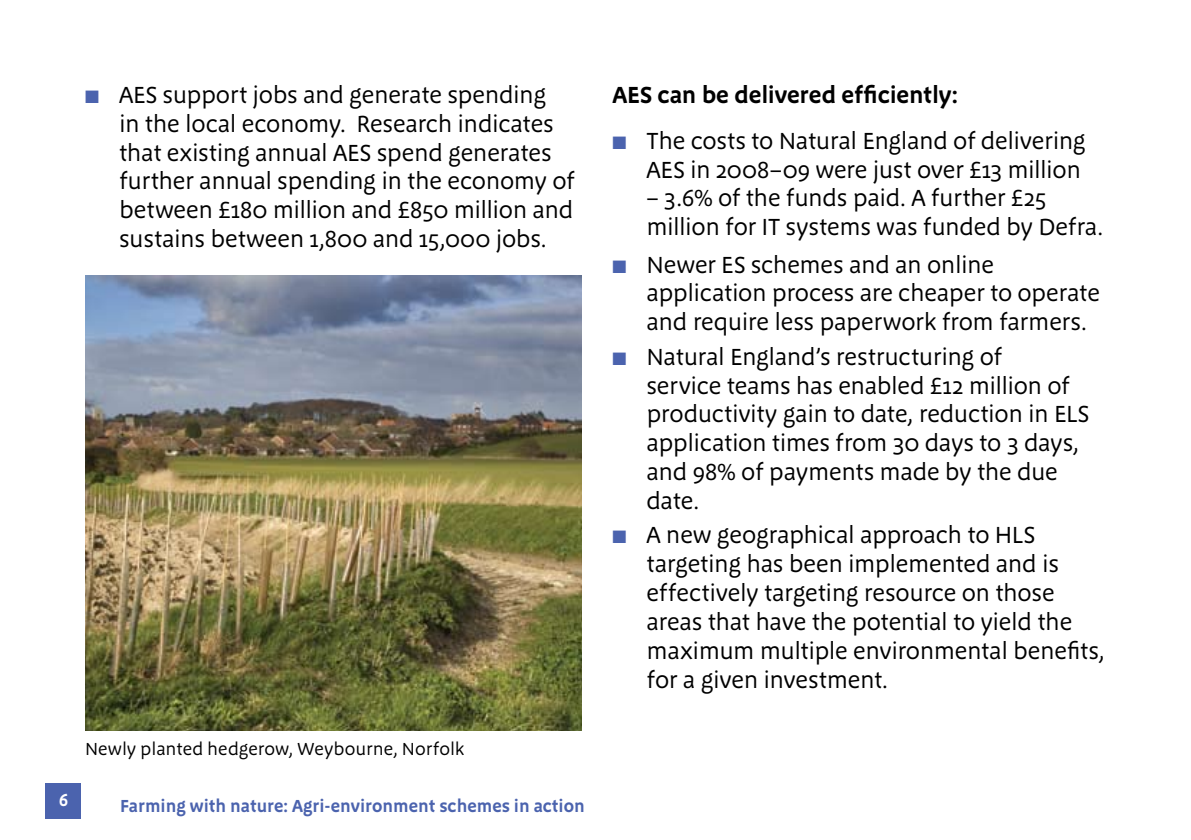
<style>
.page{position:relative;width:1191px;height:840px;background:#fff}
.page>*{position:absolute;margin:0;border:0;box-sizing:border-box;transform-origin:0 0}
.Bullet_list__LAST_bu{font:24px/28.8px "Megano";letter-spacing:-.015em;color:#000}
.Bullet_list{font:24px/28.8px "Megano";letter-spacing:-.015em;color:#000}
.Bullet_list__FIRST_b{font:24px/28.8px "Megano";letter-spacing:-.015em;color:#000;text-align:right}
.BODY_COPY__BLACK{font:600 24px "Megano";letter-spacing:-.01em;color:#000}
.t1{font:600 18px "Megano";color:#4b63ae}
.t2{font:18px "Megano";color:#000}
.t3{font:600 18px "Megano LF";color:#fff}
.s1{color:#4b63ae}
</style>
<div class="page">
<div style="left:45px;top:782px;width:36px;height:36px;background:#4b63ae"></div>
<img style="left:85px;top:275px;width:496px;height:454px">
<p class="Bullet_list__LAST_bu" style="left:119px;top:80px;width:457px;text-indent:-34px"><span class="s1">■</span> AES support jobs and generate spending<br>in the local economy. Research indicates that existing annual AES spend generates further annual spending in the economy of between £180 million and £850 million and sustains between 1,800 and 15,000 jobs.</p>
<p class="BODY_COPY__BLACK" style="left:612px;top:81px;width:347px">AES can be delivered efficiently:</p>
<p class="Bullet_list__FIRST_b" style="left:612px;top:126px;width:475px"><span class="s1">■</span> The costs to Natural England of delivering<br>AES in 2008–09 were just over £13 million</p>
<p class="Bullet_list__FIRST_b" style="left:646px;top:184px;width:458px;text-align:left">– 3.6% of the funds paid. A further £25 million for IT systems was funded by Defra.</p>
<p class="Bullet_list" style="left:646px;top:250px;width:455px;text-indent:-34px"><span class="s1">■</span> Newer ES schemes and an online application process are cheaper to operate and require less paperwork from farmers.</p>
<p class="Bullet_list" style="left:646px;top:342px;width:444px;text-indent:-34px"><span class="s1">■</span> Natural England’s restructuring of<br>service teams has enabled £12 million of productivity gain to date, reduction in ELS application times from 30 days to 3 days, and 98% of payments made by the due date.</p>
<p class="Bullet_list__LAST_bu" style="left:646px;top:520px;width:460px;text-indent:-34px"><span class="s1">■</span> A new geographical approach to HLS targeting has been implemented and is effectively targeting resource on those areas that have the potential to yield the maximum multiple environmental benefits, for a given investment.</p>
<p class="t2" style="left:85px;top:737px;width:381px">Newly planted hedgerow, Weybourne, Norfolk</p>
<p class="t3" style="left:59px;top:788px;width:11px">6</p>
<p class="t1" style="left:120px;top:795px;width:466px">Farming with nature: Agri-environment schemes in action</p>
</div>
